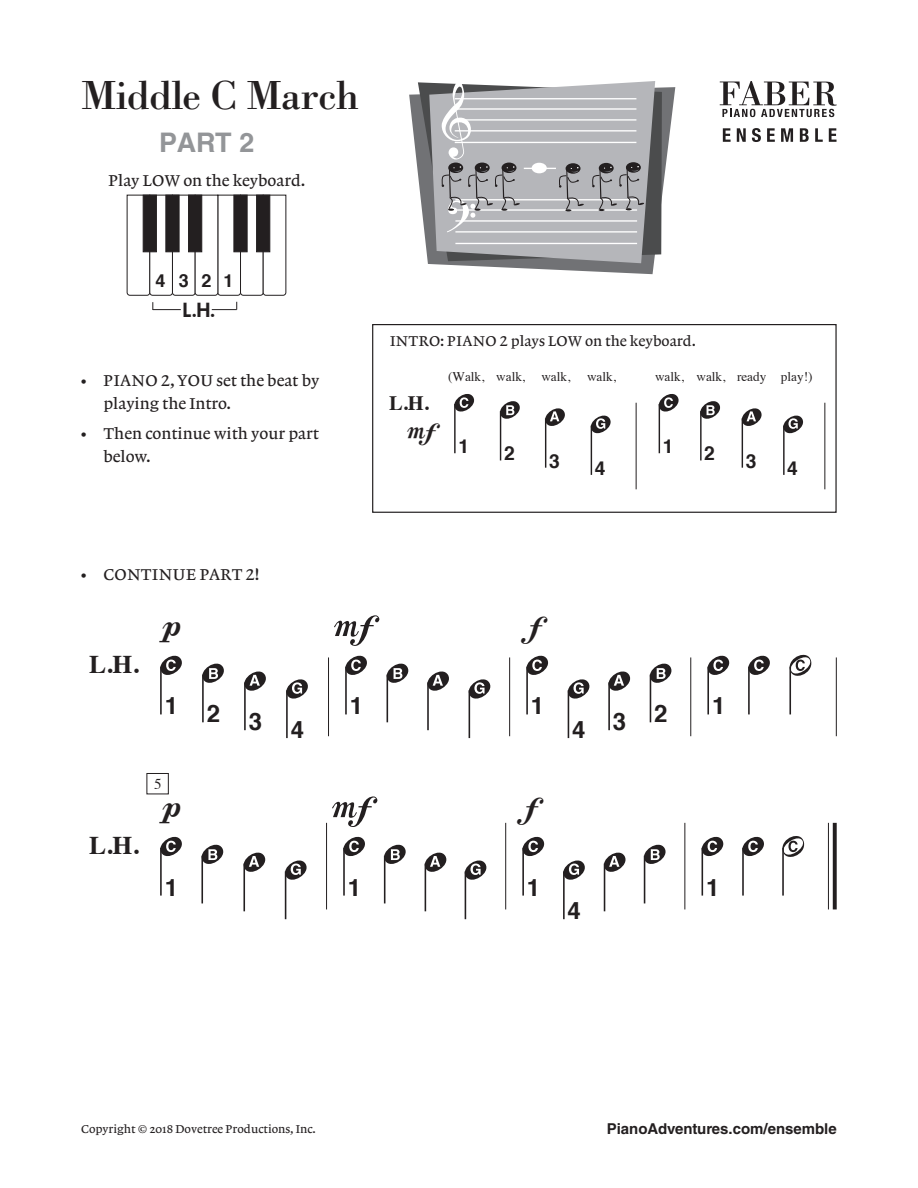
<style>
.page{position:relative;width:918px;height:1188px;background:#fff}
.page>*{position:absolute;margin:0;border:0;box-sizing:border-box;transform-origin:0 0}
.t1{font:76.2px "Note Names";letter-spacing:.25em;color:#231f20}
.t2{font:69.75px "Note Names";letter-spacing:.335em;color:#231f20}
.t3{font:52.5px "Grace Notes FLF";color:#231f20}
.t4{font:47.25px "Grace Notes FLF";color:#231f20}
.t5{font:42px "Bodoni BT";letter-spacing:-.02em;color:#231f20}
.t6{font:37.95px "Grace Notes FLF";color:#231f20}
.t7{font:700 27px "Helvetica LT Std";color:#939598}
.t8{font:700 25.5px "Times";color:#231f20}
.t9{font:700 24px "Helvetica";letter-spacing:1.195em;color:#231f20}
.t10{font:700 20.4px "Times";color:#231f20}
.t11{font:700 19.2px "Helvetica";color:#231f20}
.t12{font:700 18px "Helvetica";color:#231f20}
.t13{font:600 18px "Futura";color:#231f20}
.t14{font:16.5px/22.5px "Lexicon No 1 Roman A";color:#231f20}
.t15{font:16.5px "Lexicon No 1 Roman A";letter-spacing:.025em;color:#231f20}
.t16{font:15px "Lexicon No 1 Roman A";color:#231f20}
.t17{font:700 15px "Helvetica LT Std";color:#231f20}
.t18{font:15px "Times";color:#231f20}
.t19{font:13.2px "Times";color:#231f20}
.t20{font:12px "Lexicon No 1 Roman A";color:#231f20}
</style>
<div class="page">
<svg style="left:723px;top:128px;width:8px;height:14px"></svg>
<svg style="left:737px;top:128px;width:9px;height:14px"></svg>
<svg style="left:752px;top:128px;width:9px;height:14px"></svg>
<svg style="left:767px;top:128px;width:8px;height:14px"></svg>
<svg style="left:781px;top:128px;width:12px;height:14px"></svg>
<svg style="left:800px;top:128px;width:9px;height:14px"></svg>
<svg style="left:815px;top:128px;width:8px;height:14px"></svg>
<svg style="left:829px;top:128px;width:8px;height:14px"></svg>
<svg style="left:720px;top:81px;width:117px;height:36px"></svg>
<svg style="left:409px;top:87px;width:266px;height:187px"></svg>
<svg style="left:418px;top:82px;width:244px;height:179px;background:#78797a"></svg>
<svg style="left:429px;top:81px;width:226px;height:182px;background:#afafb3"></svg>
<hr style="left:328px;top:657px;width:1px;height:79px;background:#231f20">
<hr style="left:509px;top:657px;width:1px;height:79px;background:#231f20">
<hr style="left:690px;top:657px;width:1px;height:79px;background:#231f20">
<hr style="left:836px;top:657px;width:1px;height:79px;background:#231f20">
<hr style="left:160px;top:667px;width:2px;height:47px;background:#231f20">
<hr style="left:202px;top:675px;width:2px;height:47px;background:#231f20">
<hr style="left:244px;top:682px;width:2px;height:48px;background:#231f20">
<hr style="left:286px;top:690px;width:2px;height:48px;background:#231f20">
<hr style="left:345px;top:667px;width:2px;height:47px;background:#231f20">
<hr style="left:387px;top:675px;width:1px;height:47px;background:#231f20">
<hr style="left:427px;top:682px;width:2px;height:48px;background:#231f20">
<hr style="left:469px;top:690px;width:1px;height:48px;background:#231f20">
<hr style="left:526px;top:667px;width:2px;height:47px;background:#231f20">
<hr style="left:568px;top:690px;width:1px;height:48px;background:#231f20">
<hr style="left:608px;top:682px;width:2px;height:48px;background:#231f20">
<hr style="left:650px;top:675px;width:1px;height:47px;background:#231f20">
<hr style="left:707px;top:667px;width:2px;height:47px;background:#231f20">
<hr style="left:748px;top:667px;width:2px;height:47px;background:#231f20">
<hr style="left:789px;top:667px;width:2px;height:47px;background:#231f20">
<hr style="left:326px;top:823px;width:1px;height:86px;background:#231f20">
<hr style="left:505px;top:823px;width:1px;height:86px;background:#231f20">
<hr style="left:684px;top:823px;width:1px;height:86px;background:#231f20">
<svg style="left:833px;top:823px;width:4px;height:86px"></svg>
<hr style="left:828px;top:823px;width:1px;height:86px;background:#231f20">
<hr style="left:160px;top:848px;width:2px;height:48px;background:#231f20">
<hr style="left:201px;top:856px;width:2px;height:47px;background:#231f20">
<hr style="left:243px;top:864px;width:2px;height:47px;background:#231f20">
<hr style="left:285px;top:871px;width:1px;height:48px;background:#231f20">
<hr style="left:343px;top:848px;width:2px;height:48px;background:#231f20">
<hr style="left:384px;top:856px;width:1px;height:47px;background:#231f20">
<hr style="left:425px;top:864px;width:1px;height:47px;background:#231f20">
<hr style="left:465px;top:871px;width:1px;height:48px;background:#231f20">
<hr style="left:522px;top:848px;width:2px;height:48px;background:#231f20">
<hr style="left:563px;top:871px;width:2px;height:48px;background:#231f20">
<hr style="left:604px;top:864px;width:1px;height:47px;background:#231f20">
<hr style="left:644px;top:856px;width:1px;height:47px;background:#231f20">
<hr style="left:702px;top:848px;width:1px;height:48px;background:#231f20">
<hr style="left:742px;top:848px;width:2px;height:48px;background:#231f20">
<hr style="left:782px;top:848px;width:2px;height:48px;background:#231f20">
<div style="left:146px;top:773px;width:23px;height:21px;border:1px solid #231f20"></div>
<div style="left:372px;top:324px;width:465px;height:189px;border:1px solid #231f20"></div>
<hr style="left:636px;top:403px;width:1px;height:86px;background:#231f20">
<hr style="left:824px;top:403px;width:1px;height:86px;background:#231f20">
<hr style="left:454px;top:404px;width:2px;height:49px;background:#231f20">
<hr style="left:500px;top:411px;width:1px;height:49px;background:#231f20">
<hr style="left:545px;top:418px;width:1px;height:50px;background:#231f20">
<hr style="left:591px;top:426px;width:1px;height:49px;background:#231f20">
<hr style="left:659px;top:404px;width:1px;height:49px;background:#231f20">
<hr style="left:700px;top:411px;width:2px;height:49px;background:#231f20">
<hr style="left:742px;top:418px;width:1px;height:50px;background:#231f20">
<hr style="left:783px;top:426px;width:2px;height:49px;background:#231f20">
<svg style="left:127px;top:195px;width:159px;height:101px"></svg>
<div style="left:189px;top:195px;width:13px;height:57px;background:#231f20;border:1px solid #231f20"></div>
<div style="left:143px;top:195px;width:13px;height:57px;background:#231f20;border:1px solid #231f20"></div>
<svg style="left:152px;top:302px;width:29px;height:8px"></svg>
<svg style="left:212px;top:302px;width:25px;height:8px"></svg>
<h3 class="t5" style="left:82px;top:69px;width:279px">Middle C March</h3>
<h3 class="t7" style="left:159px;top:126px;width:97px">PART 2</h3>
<p class="t14" style="left:109px;top:169px;width:198px">Play LOW on the keyboard.</p>
<p class="t12" style="left:156px;top:266px;width:79px">4 3 2 1</p>
<p class="t13" style="left:183px;top:298px;width:34px">L.H.</p>
<p class="t14" style="left:103px;top:370px;width:217px;text-indent:-22px">• PIANO 2, YOU set the beat by playing the Intro.</p>
<p class="t14" style="left:103px;top:423px;width:217px;text-indent:-22px">• Then continue with your part below.</p>
<p class="t16" style="left:390px;top:332px;width:308px">INTRO: PIANO 2 plays LOW on the keyboard.</p>
<p class="t10" style="left:389px;top:384px;width:41px">L.H.</p>
<h3 class="t6" style="left:408px;top:404px;width:34px">F</h3>
<p class="t19" style="left:448px;top:364px;width:124px">(Walk, walk, walk,</p>
<p class="t19" style="left:587px;top:364px;width:31px">walk,</p>
<h2 class="t2" style="left:454px;top:349px;width:158px">cbag</h2>
<p class="t11" style="left:458px;top:431px;width:12px">1</p>
<p class="t11" style="left:504px;top:438px;width:12px">2</p>
<p class="t11" style="left:549px;top:445px;width:12px">3</p>
<p class="t11" style="left:595px;top:453px;width:12px">4</p>
<p class="t19" style="left:655px;top:364px;width:159px">walk, walk, ready play!)</p>
<h2 class="t2" style="left:659px;top:349px;width:146px">cbag</h2>
<p class="t11" style="left:704px;top:438px;width:12px">2</p>
<p class="t11" style="left:663px;top:431px;width:12px">1</p>
<p class="t11" style="left:746px;top:445px;width:12px">3</p>
<p class="t11" style="left:787px;top:453px;width:12px">4</p>
<p class="t15" style="left:81px;top:565px;width:180px">• CONTINUE PART 2!</p>
<h3 class="t8" style="left:89px;top:640px;width:51px">L.H.</h3>
<h3 class="t4" style="left:160px;top:593px;width:22px">p</h3>
<h1 class="t1" style="left:160px;top:606px;width:149px">cbag</h1>
<h3 class="t9" style="left:165px;top:698px;width:141px">1234</h3>
<h3 class="t8" style="left:89px;top:821px;width:51px">L.H.</h3>
<p class="t18" style="left:154px;top:770px;width:9px">5</p>
<h3 class="t4" style="left:160px;top:774px;width:22px">p</h3>
<h1 class="t1" style="left:160px;top:787px;width:148px">cbag</h1>
<h3 class="t9" style="left:165px;top:868px;width:15px">1</h3>
<h3 class="t3" style="left:335px;top:588px;width:46px">F</h3>
<h1 class="t1" style="left:345px;top:606px;width:147px">cbag</h1>
<h3 class="t9" style="left:350px;top:687px;width:15px">1</h3>
<h3 class="t3" style="left:333px;top:769px;width:46px">F</h3>
<h1 class="t1" style="left:343px;top:787px;width:145px">cbag</h1>
<h3 class="t9" style="left:348px;top:868px;width:15px">1</h3>
<h3 class="t4" style="left:521px;top:593px;width:28px">f</h3>
<h1 class="t1" style="left:526px;top:606px;width:147px">cgab</h1>
<h3 class="t9" style="left:531px;top:687px;width:15px">1</h3>
<h3 class="t9" style="left:572px;top:702px;width:97px">432</h3>
<h1 class="t1" style="left:707px;top:594px;width:106px">ccC</h1>
<h3 class="t9" style="left:712px;top:687px;width:15px">1</h3>
<h3 class="t4" style="left:517px;top:774px;width:28px">f</h3>
<h1 class="t1" style="left:522px;top:787px;width:145px">cgab</h1>
<h3 class="t9" style="left:527px;top:868px;width:15px">1</h3>
<h3 class="t9" style="left:568px;top:891px;width:15px">4</h3>
<h1 class="t1" style="left:702px;top:776px;width:104px">ccC</h1>
<h3 class="t9" style="left:706px;top:868px;width:15px">1</h3>
<p class="t20" style="left:81px;top:1122px;width:236px">Copyright © 2018 Dovetree Productions, Inc.</p>
<p class="t17" style="left:607px;top:1119px;width:232px">PianoAdventures.com/ensemble</p>
</div>
